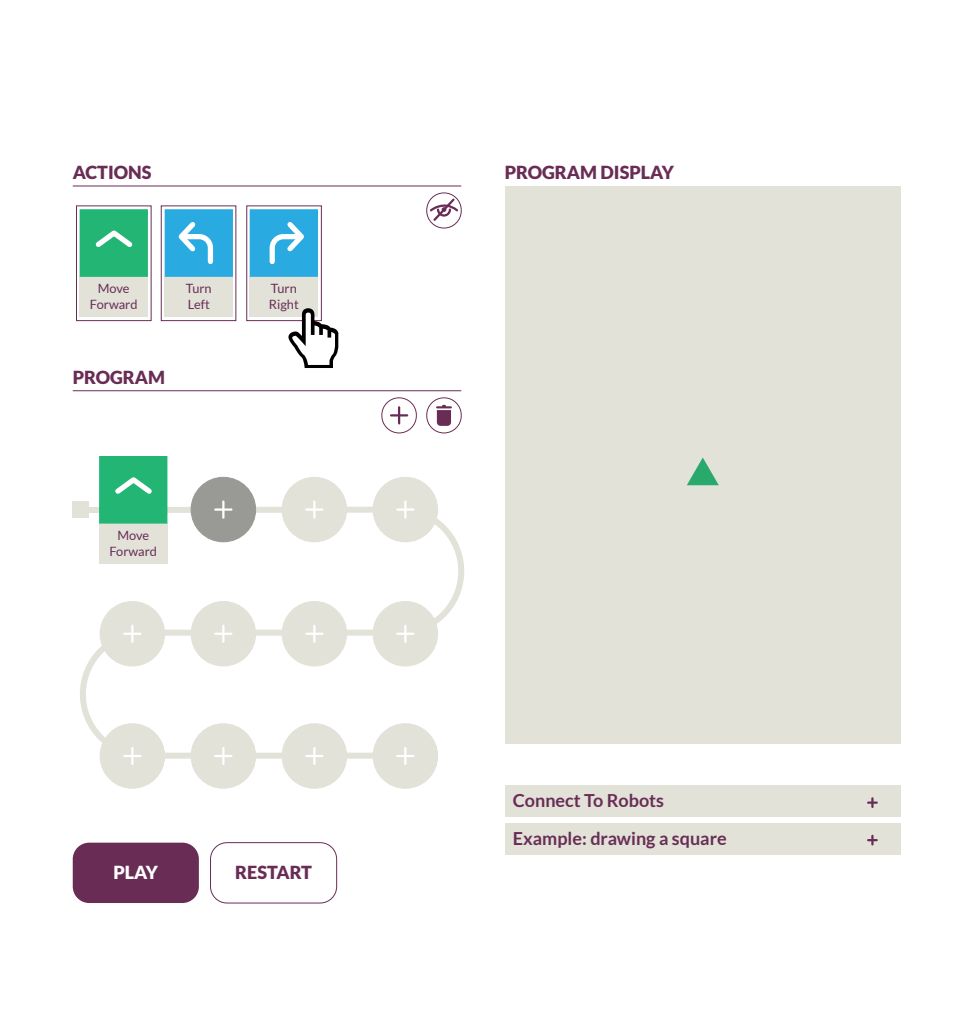
<style>
.page{position:relative;width:960px;height:1032px;background:#fff}
.page>*{position:absolute;margin:0;border:0;box-sizing:border-box;transform-origin:0 0}
.t1{font:700 18px "Lato";color:#692d55}
.t2{font:900 18px "Lato";color:#692d55}
.t3{font:900 18px "Lato";color:#fff}
.t4{font:12.83px/15.4px "Lato";color:#692d55}
</style>
<div class="page">
<svg style="left:427px;top:193px;width:34px;height:35px"></svg>
<div style="left:426px;top:193px;width:36px;height:35px;border:1px solid #692d55;border-radius:17px"></div>
<svg style="left:429px;top:196px;width:31px;height:27px"></svg>
<div style="left:165px;top:277px;width:68px;height:40px;background:#e2e2d9"></div>
<svg style="left:165px;top:209px;width:68px;height:68px;background:#3eb3e4"></svg>
<div style="left:250px;top:277px;width:68px;height:40px;background:#e2e2d9"></div>
<svg style="left:250px;top:209px;width:68px;height:68px;background:#3eb3e4"></svg>
<div style="left:505px;top:823px;width:396px;height:31px;background:#e2e2d9"></div>
<div style="left:505px;top:186px;width:396px;height:558px;background:#e2e2d9"></div>
<hr style="left:73px;top:186px;width:388px;height:1px;background:#692d55">
<hr style="left:73px;top:390px;width:388px;height:1px;background:#692d55">
<svg style="left:687px;top:458px;width:32px;height:27px"></svg>
<div style="left:73px;top:843px;width:126px;height:60px;background:#692d55;border-radius:16px"></div>
<div style="left:210px;top:842px;width:127px;height:61px;border:1px solid #692d55;border-radius:16px"></div>
<div style="left:80px;top:277px;width:68px;height:40px;background:#e2e2d9"></div>
<svg style="left:80px;top:209px;width:68px;height:68px;background:#2eb87a"></svg>
<svg style="left:868px;top:836px;width:9px;height:8px"></svg>
<div style="left:505px;top:785px;width:396px;height:32px;background:#e2e2d9"></div>
<svg style="left:868px;top:798px;width:9px;height:9px"></svg>
<div style="left:381px;top:397px;width:36px;height:36px;border:1px solid #692d55;border-radius:17px"></div>
<svg style="left:398px;top:407px;width:2px;height:16px"></svg>
<hr style="left:391px;top:414px;width:16px;height:3px;background:#692d55">
<div style="left:426px;top:397px;width:36px;height:36px;border:1px solid #692d55;border-radius:17px"></div>
<svg style="left:436px;top:405px;width:16px;height:21px"></svg>
<svg style="left:72px;top:504px;width:392px;height:255px"></svg>
<div style="left:282px;top:477px;width:65px;height:65px;background:#e2e2d9;border-radius:50%"></div>
<div style="left:282px;top:477px;width:65px;height:65px;border:1px solid #e2e2d9;border-radius:50%"></div>
<hr style="left:313px;top:502px;width:3px;height:16px;background:#fff">
<hr style="left:306px;top:508px;width:16px;height:3px;background:#fff">
<div style="left:191px;top:477px;width:65px;height:65px;background:#999995;border-radius:50%"></div>
<div style="left:191px;top:477px;width:65px;height:65px;border:1px solid #999995;border-radius:50%"></div>
<hr style="left:222px;top:502px;width:3px;height:16px;background:#fff">
<hr style="left:215px;top:508px;width:16px;height:3px;background:#fff">
<div style="left:373px;top:477px;width:65px;height:65px;background:#e2e2d9;border-radius:50%"></div>
<div style="left:373px;top:477px;width:65px;height:65px;border:1px solid #e2e2d9;border-radius:50%"></div>
<hr style="left:404px;top:502px;width:3px;height:16px;background:#fff">
<hr style="left:397px;top:508px;width:16px;height:3px;background:#fff">
<div style="left:100px;top:602px;width:65px;height:64px;background:#e2e2d9;border-radius:50%"></div>
<div style="left:100px;top:601px;width:65px;height:65px;border:1px solid #e2e2d9;border-radius:50%"></div>
<hr style="left:131px;top:626px;width:3px;height:16px;background:#fff">
<svg style="left:124px;top:633px;width:16px;height:2px"></svg>
<div style="left:282px;top:602px;width:65px;height:64px;background:#e2e2d9;border-radius:50%"></div>
<div style="left:282px;top:601px;width:65px;height:65px;border:1px solid #e2e2d9;border-radius:50%"></div>
<hr style="left:313px;top:626px;width:3px;height:16px;background:#fff">
<svg style="left:306px;top:633px;width:16px;height:2px"></svg>
<div style="left:191px;top:602px;width:65px;height:64px;background:#e2e2d9;border-radius:50%"></div>
<div style="left:191px;top:601px;width:65px;height:65px;border:1px solid #e2e2d9;border-radius:50%"></div>
<hr style="left:222px;top:626px;width:3px;height:16px;background:#fff">
<svg style="left:215px;top:633px;width:16px;height:2px"></svg>
<div style="left:373px;top:602px;width:65px;height:64px;background:#e2e2d9;border-radius:50%"></div>
<div style="left:373px;top:601px;width:65px;height:65px;border:1px solid #e2e2d9;border-radius:50%"></div>
<hr style="left:404px;top:626px;width:3px;height:16px;background:#fff">
<svg style="left:397px;top:633px;width:16px;height:2px"></svg>
<div style="left:100px;top:724px;width:65px;height:64px;background:#e2e2d9;border-radius:50%"></div>
<div style="left:100px;top:723px;width:65px;height:66px;border:1px solid #e2e2d9;border-radius:50%"></div>
<hr style="left:131px;top:748px;width:3px;height:16px;background:#fff">
<svg style="left:124px;top:755px;width:16px;height:2px"></svg>
<div style="left:282px;top:724px;width:65px;height:64px;background:#e2e2d9;border-radius:50%"></div>
<div style="left:282px;top:723px;width:65px;height:66px;border:1px solid #e2e2d9;border-radius:50%"></div>
<hr style="left:313px;top:748px;width:3px;height:16px;background:#fff">
<svg style="left:306px;top:755px;width:16px;height:2px"></svg>
<div style="left:191px;top:724px;width:65px;height:64px;background:#e2e2d9;border-radius:50%"></div>
<div style="left:191px;top:723px;width:65px;height:66px;border:1px solid #e2e2d9;border-radius:50%"></div>
<hr style="left:222px;top:748px;width:3px;height:16px;background:#fff">
<svg style="left:215px;top:755px;width:16px;height:2px"></svg>
<div style="left:373px;top:724px;width:65px;height:64px;background:#e2e2d9;border-radius:50%"></div>
<div style="left:373px;top:723px;width:65px;height:66px;border:1px solid #e2e2d9;border-radius:50%"></div>
<hr style="left:404px;top:748px;width:3px;height:16px;background:#fff">
<svg style="left:397px;top:755px;width:16px;height:2px"></svg>
<div style="left:73px;top:502px;width:16px;height:16px;background:#e2e2d9"></div>
<div style="left:76px;top:206px;width:76px;height:115px;border:1px solid #692d55"></div>
<div style="left:161px;top:206px;width:75px;height:115px;border:1px solid #692d55"></div>
<div style="left:246px;top:206px;width:76px;height:115px;border:1px solid #692d55"></div>
<svg style="left:288px;top:308px;width:50px;height:60px"></svg>
<div style="left:99px;top:523px;width:68px;height:41px;background:#e2e2d9"></div>
<svg style="left:99px;top:456px;width:68px;height:68px;background:#2eb87a"></svg>
<h1 class="t2" style="left:73px;top:162px;width:80px">ACTIONS</h1>
<h1 class="t2" style="left:505px;top:162px;width:171px">PROGRAM DISPLAY</h1>
<p class="t4" style="left:90px;top:281px;width:49px;text-align:center">Move<br>Forward</p>
<p class="t4" style="left:186px;top:281px;width:27px">Turn<br>Left</p>
<p class="t4" style="left:269px;top:281px;width:31px">Turn<br>Right</p>
<h1 class="t2" style="left:73px;top:367px;width:94px">PROGRAM</h1>
<p class="t4" style="left:109px;top:528px;width:49px;text-align:center">Move<br>Forward</p>
<h1 class="t3" style="left:113px;top:862px;width:46px">PLAY</h1>
<h1 class="t2" style="left:235px;top:862px;width:78px">RESTART</h1>
<h1 class="t1" style="left:513px;top:790px;width:153px">Connect To Robots</h1>
<h1 class="t1" style="left:513px;top:828px;width:215px">Example: drawing a square</h1>
</div>
